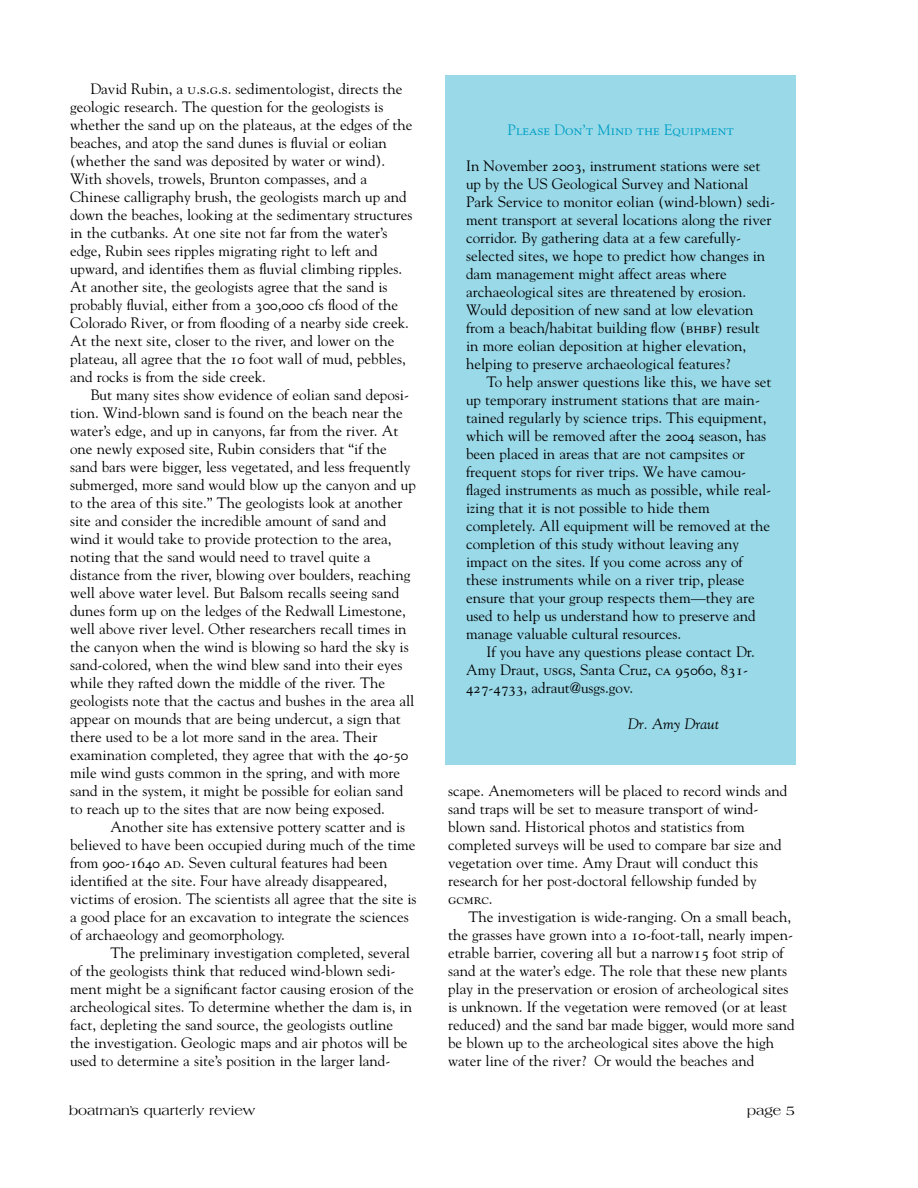
<style>
.page{position:relative;width:918px;height:1188px;background:#fff}
.page>*{position:absolute;margin:0;border:0;box-sizing:border-box;transform-origin:0 0}
.t1{font:15px/18px "Goudy";color:#000}
.t2{font:15px "Goudy SC";color:#02a0c6}
.t3{font:italic 15px "Goudy";color:#000}
.t4{font:15px "Goudy SC";color:#000}
.t5{font:13.5px "Americana";color:#000}
.s1{font-family:"Goudy SC"}
</style>
<div class="page">
<div style="left:446px;top:76px;width:350px;height:689px;background:#9ad9e8"></div>
<p class="t1" style="left:70px;top:80px;width:344px;text-indent:20px">David Rubin, a <span class="s1">u.s.g.s.</span> sedimentologist, directs the geologic research. The question for the geologists is whether the sand up on the plateaus, at the edges of the beaches, and atop the sand dunes is fluvial or eolian (whether the sand was deposited by water or wind).<br>With shovels, trowels, Brunton compasses, and a Chinese calligraphy brush, the geologists march up and down the beaches, looking at the sedimentary structures in the cutbanks. At one site not far from the water’s edge, Rubin sees ripples migrating right to left and upward, and identifies them as fluvial climbing ripples.<br>At another site, the geologists agree that the sand is probably fluvial, either from a <span class="s1">300,000</span> cfs flood of the Colorado River, or from flooding of a nearby side creek.<br>At the next site, closer to the river, and lower on the plateau, all agree that the <span class="s1">10</span> foot wall of mud, pebbles, and rocks is from the side creek.</p>
<p class="t1" style="left:70px;top:386px;width:347px;text-indent:20px">But many sites show evidence of eolian sand deposi&shy;tion. Wind-blown sand is found on the beach near the water’s edge, and up in canyons, far from the river. At one newly exposed site, Rubin considers that “if the sand bars were bigger, less vegetated, and less frequently submerged, more sand would blow up the canyon and up to the area of this site.” The geologists look at another site and consider the incredible amount of sand and wind it would take to provide protection to the area, noting that the sand would need to travel quite a distance from the river, blowing over boulders, reaching well above water level. But Balsom recalls seeing sand dunes form up on the ledges of the Redwall Limestone, well above river level. Other researchers recall times in the canyon when the wind is blowing so hard the sky is sand-colored, when the wind blew sand into their eyes while they rafted down the middle of the river. The geologists note that the cactus and bushes in the area all appear on mounds that are being undercut, a sign that there used to be a lot more sand in the area. Their examination completed, they agree that with the <span class="s1">40-50 </span>mile wind gusts common in the spring, and with more sand in the system, it might be possible for eolian sand to reach up to the sites that are now being exposed.</p>
<p class="t1" style="left:70px;top:818px;width:348px;text-indent:41px">Another site has extensive pottery scatter and is believed to have been occupied during much of the time from <span class="s1">900-1640 ad</span>. Seven cultural features had been identified at the site. Four have already disappeared, victims of erosion. The scientists all agree that the site is a good place for an excavation to integrate the sciences of archaeology and geomorphology.</p>
<p class="t1" style="left:70px;top:944px;width:345px;text-indent:41px">The preliminary investigation completed, several of the geologists think that reduced wind-blown sedi&shy;ment might be a significant factor causing erosion of the archeological sites. To determine whether the dam is, in fact, depleting the sand source, the geologists outline the investigation. Geologic maps and air photos will be used to determine a site’s position in the larger land-</p>
<p class="t2" style="left:508px;top:124px;width:228px">Please Don’t Mind the Equipment</p>
<p class="t1" style="left:466px;top:157px;width:310px">In November <span class="s1">2003</span>, instrument stations were set up by the <span class="s1">US</span> Geological Survey and National Park Service to monitor eolian (wind-blown) sedi&shy;ment transport at several locations along the river corridor. By gathering data at a few carefully&shy;selected sites, we hope to predict how changes in dam management might affect areas where archaeological sites are threatened by erosion.<br>Would deposition of new sand at low elevation from a beach/habitat building flow (<span class="s1">bhbf</span>) result in more eolian deposition at higher elevation, helping to preserve archaeological features?</p>
<p class="t1" style="left:466px;top:373px;width:307px;text-indent:20px">To help answer questions like this, we have set up temporary instrument stations that are main&shy;tained regularly by science trips. This equipment, which will be removed after the <span class="s1">2004</span> season, has been placed in areas that are not campsites or frequent stops for river trips. We have camou&shy;flaged instruments as much as possible, while real&shy;izing that it is not possible to hide them completely. All equipment will be removed at the completion of this study without leaving any impact on the sites. If you come across any of these instruments while on a river trip, please ensure that your group respects them—they are used to help us understand how to preserve and manage valuable cultural resources.</p>
<p class="t1" style="left:466px;top:643px;width:290px;text-indent:20px">If you have any questions please contact Dr.<br>Amy Draut, <span class="s1">usgs,</span> Santa Cruz, <span class="s1">ca 95060</span>, <span class="s1">831</span>-<br><span class="s1">427</span>-<span class="s1">4733</span>, adraut@usgs.gov.</p>
<p class="t3" style="left:628px;top:715px;width:92px">Dr. Amy Draut</p>
<p class="t1" style="left:448px;top:781px;width:341px">scape. Anemometers will be placed to record winds and sand traps will be set to measure transport of wind&shy;blown sand. Historical photos and statistics from completed surveys will be used to compare bar size and vegetation over time. Amy Draut will conduct this research for her post-doctoral fellowship funded by</p>
<p class="t4" style="left:448px;top:893px;width:46px">gcmrc.</p>
<p class="t1" style="left:448px;top:907px;width:348px;text-indent:20px">The investigation is wide-ranging. On a small beach, the grasses have grown into a <span class="s1">10</span>-foot-tall, nearly impen&shy;etrable barrier, covering all but a narrow<span class="s1">15</span> foot strip of sand at the water’s edge. The role that these new plants play in the preservation or erosion of archeological sites is unknown. If the vegetation were removed (or at least reduced) and the sand bar made bigger, would more sand be blown up to the archeological sites above the high water line of the river? Or would the beaches and</p>
<p class="t5" style="left:69px;top:1105px;width:188px">boatman’s quarterly review</p>
<p class="t5" style="left:747px;top:1105px;width:49px">page 5</p>
</div>
